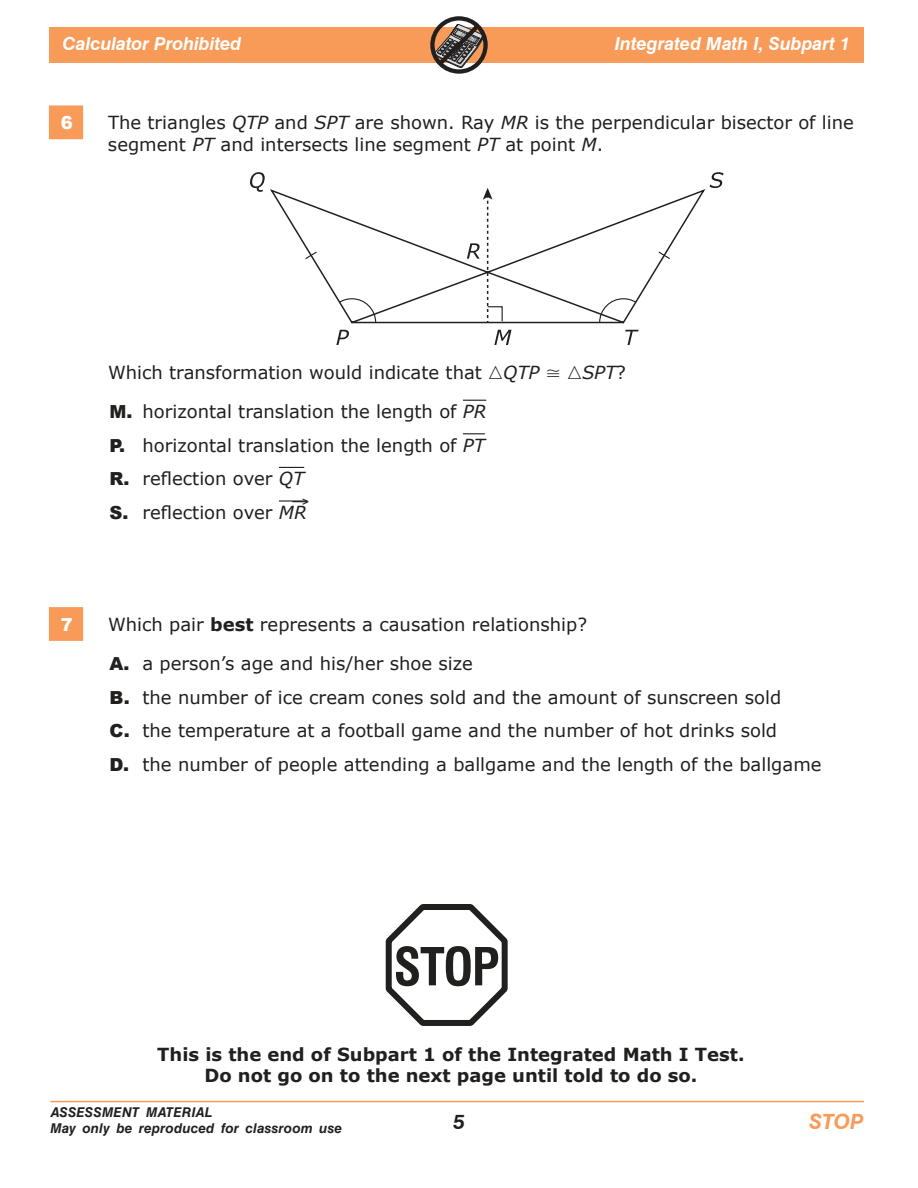
<style>
.page{position:relative;width:918px;height:1188px;background:#fff}
.page>*{position:absolute;margin:0;border:0;box-sizing:border-box;transform-origin:0 0}
.t1{font:italic 700 21px "Swiss 721 BT";color:#f89b58}
.t2{font:italic 700 21px "Swiss 721 BT";color:#221f1f}
.t3{font:18px/33.6px "Verdana";color:#221f1f}
.t4{font:700 18px/21.6px "Verdana";color:#221f1f;text-align:center}
.t5{font:italic 700 18px "Swiss 721 BT";letter-spacing:-.005em;color:#fff}
.t6{font:900 18px "Arial";color:#fff}
.t7{font:italic 700 13.5px/16.5px "Helvetica LT Std";letter-spacing:.01em;color:#221f1f}
.s1{font-style:italic}
.s2{font-family:"Arial";font-weight:900}
.s3{font-weight:700}
</style>
<div class="page">
<svg style="left:386px;top:904px;width:122px;height:122px"></svg>
<div style="left:49px;top:105px;width:34px;height:34px;background:#f89b58"></div>
<svg style="left:463px;top:400px;width:23px;height:1px"></svg>
<svg style="left:463px;top:433px;width:22px;height:1px"></svg>
<svg style="left:279px;top:467px;width:25px;height:1px"></svg>
<hr style="left:279px;top:500px;width:28px;height:2px;background:#221f1f">
<div style="left:49px;top:607px;width:34px;height:34px;background:#f89b58"></div>
<svg style="left:270px;top:189px;width:436px;height:57px"></svg>
<svg style="left:250px;top:172px;width:15px;height:20px"></svg>
<svg style="left:336px;top:330px;width:13px;height:15px"></svg>
<svg style="left:494px;top:330px;width:18px;height:15px"></svg>
<svg style="left:625px;top:330px;width:14px;height:15px"></svg>
<svg style="left:710px;top:172px;width:13px;height:16px"></svg>
<svg style="left:304px;top:188px;width:367px;height:136px"></svg>
<hr style="left:50px;top:1101px;width:814px;height:1px;background:#f89b58">
<div style="left:49px;top:27px;width:815px;height:36px;background:#f89b58"></div>
<svg style="left:430px;top:16px;width:58px;height:58px"></svg>
<svg style="left:293px;top:500px;width:14px;height:2px"></svg>
<p class="t5" style="left:63px;top:37px;width:180px">Calculator Prohibited</p>
<p class="t5" style="left:615px;top:37px;width:237px">Integrated Math I, Subpart 1</p>
<p class="t6" style="left:61px;top:112px;width:14px">6</p>
<p class="t3" style="left:108px;top:113px;width:747px;line-height:21.6px">The triangles <span class="s1">QTP</span> and <span class="s1">SPT</span> are shown. Ray <span class="s1">MR</span> is the perpendicular bisector of line segment <span class="s1">PT</span> and intersects line segment <span class="s1">PT</span> at point <span class="s1">M</span>.</p>
<p class="t3" style="left:108px;top:357px;width:520px">Which transformation would indicate that △<span class="s1">QTP</span> ≅ △<span class="s1">SPT</span>?</p>
<p class="t3" style="left:109px;top:396px;width:378px"><span class="s2">M.</span> horizontal translation the length of <span class="s1">PR<br></span><span class="s2">P.</span> horizontal translation the length of <span class="s1">PT<br></span><span class="s2">R.</span> reflection over <span class="s1">QT<br></span><span class="s2">S.</span> reflection over <span class="s1">MR</span></p>
<p class="t6" style="left:61px;top:614px;width:14px">7</p>
<p class="t3" style="left:108px;top:606px;width:481px;line-height:39.6px">Which pair <span class="s3">best</span> represents a causation relationship?<br><span class="s2">A.</span> a person’s age and his/her shoe size</p>
<p class="t3" style="left:109px;top:682px;width:714px"><span class="s2">B.</span> the number of ice cream cones sold and the amount of sunscreen sold<br><span class="s2">C.</span> the temperature at a football game and the number of hot drinks sold<br><span class="s2">D.</span> the number of people attending a ballgame and the length of the ballgame</p>
<p class="t4" style="left:157px;top:1045px;width:589px">This is the end of Subpart 1 of the Integrated Math I Test.<br>Do not go on to the next page until told to do so.</p>
<p class="t7" style="left:50px;top:1105px;width:293px">ASSESSMENT MATERIAL<br>May only be reproduced for classroom use</p>
<p class="t2" style="left:453px;top:1114px;width:13px">5</p>
<p class="t1" style="left:809px;top:1114px;width:56px">STOP</p>
</div>
